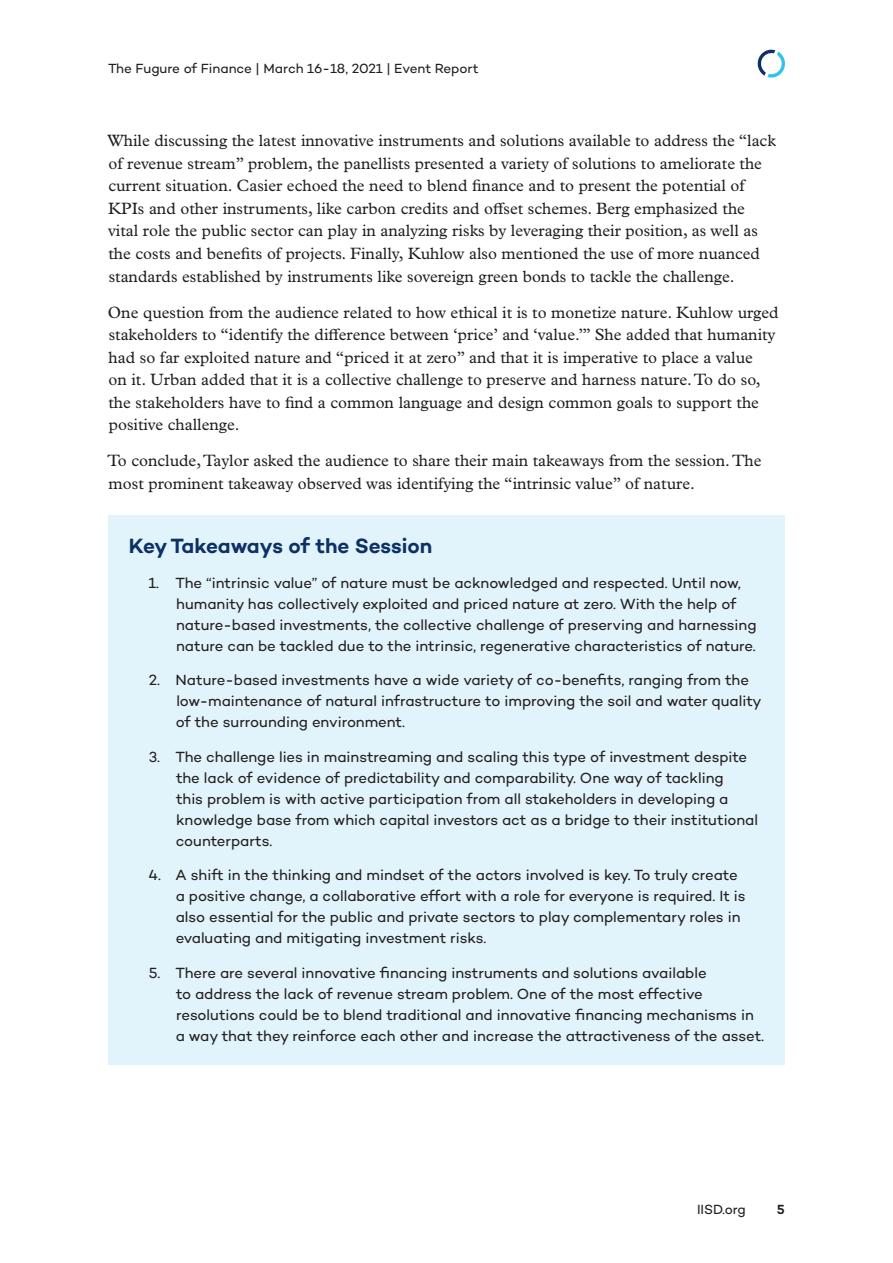
<style>
.page{position:relative;width:893px;height:1263px;background:#fff}
.page>*{position:absolute;margin:0;border:0;box-sizing:border-box;transform-origin:0 0}
.t1{font:600 21px "Campton";letter-spacing:-.01em;color:#0d3166}
.t2{font:16.5px/22.5px "Plantin MT Pro";color:#231f20}
.Paragraph{font:15px/21px "Campton";letter-spacing:-.005em;color:#231f20}
.Paragraph_Last__end{font:15px/21px "Campton";letter-spacing:-.005em;color:#231f20}
.t3{font:13.5px "Campton";letter-spacing:-.005em;color:#231f20}
.t4{font:600 13.5px "Campton";color:#231f20}
</style>
<div class="page">
<svg style="left:757px;top:49px;width:28px;height:29px"></svg>
<div style="left:108px;top:515px;width:677px;height:63px;background:#e2f4fb"></div>
<div style="left:108px;top:554px;width:677px;height:120px;background:#e2f4fb"></div>
<div style="left:108px;top:651px;width:677px;height:100px;background:#e2f4fb"></div>
<div style="left:108px;top:728px;width:677px;height:141px;background:#e2f4fb"></div>
<div style="left:108px;top:846px;width:677px;height:121px;background:#e2f4fb"></div>
<div style="left:108px;top:944px;width:677px;height:120px;background:#e2f4fb"></div>
<p class="t3" style="left:108px;top:60px;width:372px">The Fugure of Finance | March 16-18, 2021 | Event Report</p>
<p class="t2" style="left:107px;top:130px;width:670px">While discussing the latest innovative instruments and solutions available to address the “lack of revenue stream” problem, the panellists presented a variety of solutions to ameliorate the current situation. Casier echoed the need to blend finance and to present the potential of KPIs and other instruments, like carbon credits and offset schemes. Berg emphasized the vital role the public sector can play in analyzing risks by leveraging their position, as well as the costs and benefits of projects. Finally, Kuhlow also mentioned the use of more nuanced standards established by instruments like sovereign green bonds to tackle the challenge.</p>
<p class="t2" style="left:108px;top:301px;width:672px">One question from the audience related to how ethical it is to monetize nature. Kuhlow urged stakeholders to “identify the difference between ‘price’ and ‘value.’” She added that humanity had so far exploited nature and “priced it at zero” and that it is imperative to place a value<br>on it. Urban added that it is a collective challenge to preserve and harness nature. To do so, the stakeholders have to find a common language and design common goals to support the positive challenge.</p>
<p class="t2" style="left:107px;top:449px;width:656px">To conclude, Taylor asked the audience to share their main takeaways from the session. The most prominent takeaway observed was identifying the “intrinsic value” of nature.</p>
<h1 class="t1" style="left:129px;top:532px;width:305px">Key Takeaways of the Session</h1>
<p class="Paragraph" style="left:176px;top:572px;width:582px;text-indent:-28px">1. The “intrinsic value” of nature must be acknowledged and respected. Until now, humanity has collectively exploited and priced nature at zero. With the help of nature-based investments, the collective challenge of preserving and harnessing nature can be tackled due to the intrinsic, regenerative characteristics of nature.</p>
<p class="Paragraph" style="left:176px;top:669px;width:587px;text-indent:-27px">2. Nature-based investments have a wide variety of co-benefits, ranging from the low-maintenance of natural infrastructure to improving the soil and water quality of the surrounding environment.</p>
<p class="Paragraph" style="left:176px;top:746px;width:584px;text-indent:-27px">3. The challenge lies in mainstreaming and scaling this type of investment despite the lack of evidence of predictability and comparability. One way of tackling<br>this problem is with active participation from all stakeholders in developing a knowledge base from which capital investors act as a bridge to their institutional counterparts.</p>
<p class="Paragraph" style="left:176px;top:864px;width:571px;text-indent:-27px">4. A shift in the thinking and mindset of the actors involved is key. To truly create a positive change, a collaborative effort with a role for everyone is required. It is also essential for the public and private sectors to play complementary roles in evaluating and mitigating investment risks.</p>
<p class="Paragraph_Last__end" style="left:176px;top:962px;width:590px;text-indent:-27px">5. There are several innovative financing instruments and solutions available<br>to address the lack of revenue stream problem. One of the most effective resolutions could be to blend traditional and innovative financing mechanisms in a way that they reinforce each other and increase the attractiveness of the asset.</p>
<p class="t3" style="left:697px;top:1201px;width:50px">IISD.org</p>
<p class="t4" style="left:777px;top:1201px;width:10px">5</p>
</div>
